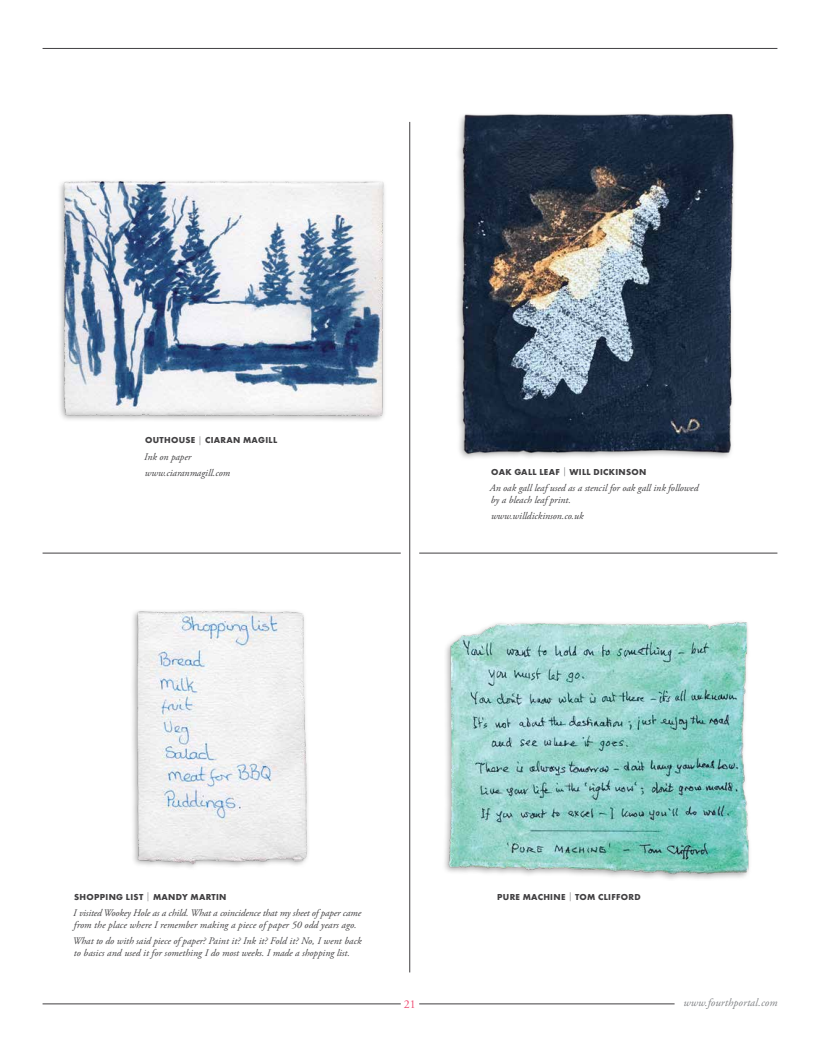
<style>
.page{position:relative;width:820px;height:1049px;background:#fff}
.page>*{position:absolute;margin:0;border:0;box-sizing:border-box;transform-origin:0 0}
.t1{font:12px "Adobe Garamond Pro";color:#ef4e74}
.t2{font:italic 11px "Adobe Garamond Pro";letter-spacing:.01em;color:#818386}
.t3{font:italic 10px/12px "Adobe Garamond Pro";color:#414042}
.t4{font:700 9px "Futura PT";letter-spacing:.035em;color:#414042}
.s1{font-weight:300}
</style>
<div class="page">
<hr style="left:43px;top:48px;width:734px;height:1px;background:#414042">
<hr style="left:43px;top:1003px;width:357px;height:1px;background:#414042">
<hr style="left:419px;top:1003px;width:255px;height:1px;background:#414042">
<img style="left:59px;top:181px;width:326px;height:239px">
<img style="left:458px;top:113px;width:277px;height:345px">
<img style="left:444px;top:621px;width:305px;height:258px">
<img style="left:132px;top:610px;width:176px;height:258px">
<hr style="left:43px;top:553px;width:357px;height:1px;background:#414042">
<hr style="left:419px;top:553px;width:358px;height:1px;background:#414042">
<hr style="left:409px;top:122px;width:1px;height:850px;background:#414042">
<p class="t4" style="left:145px;top:435px;width:134px">OUTHOUSE <span class="s1">|</span> CIARAN MAGILL</p>
<p class="t3" style="left:144px;top:449px;width:87px;line-height:16.2px">Ink on paper www.ciaranmagill.com</p>
<p class="t4" style="left:491px;top:466px;width:157px">OAK GALL LEAF <span class="s1">|</span> WILL DICKINSON</p>
<p class="t3" style="left:489px;top:482px;width:210px">An oak gall leaf used as a stencil for oak gall ink followed by a bleach leaf print.</p>
<p class="t3" style="left:491px;top:510px;width:94px">www.willdickinson.co.uk</p>
<p class="t4" style="left:74px;top:891px;width:154px">SHOPPING LIST <span class="s1">|</span> MANDY MARTIN</p>
<p class="t3" style="left:73px;top:907px;width:289px">I visited Wookey Hole as a child. What a coincidence that my sheet of paper came from the place where I remember making a piece of paper 50 odd years ago.</p>
<p class="t3" style="left:73px;top:935px;width:290px">What to do with said piece of paper? Paint it? Ink it? Fold it? No, I went back to basics and used it for something I do most weeks. I made a shopping list.</p>
<p class="t4" style="left:497px;top:891px;width:145px">PURE MACHINE <span class="s1">|</span> TOM CLIFFORD</p>
<p class="t1" style="left:404px;top:997px;width:13px">21</p>
<p class="t2" style="left:683px;top:996px;width:95px">www.fourthportal.com</p>
</div>
